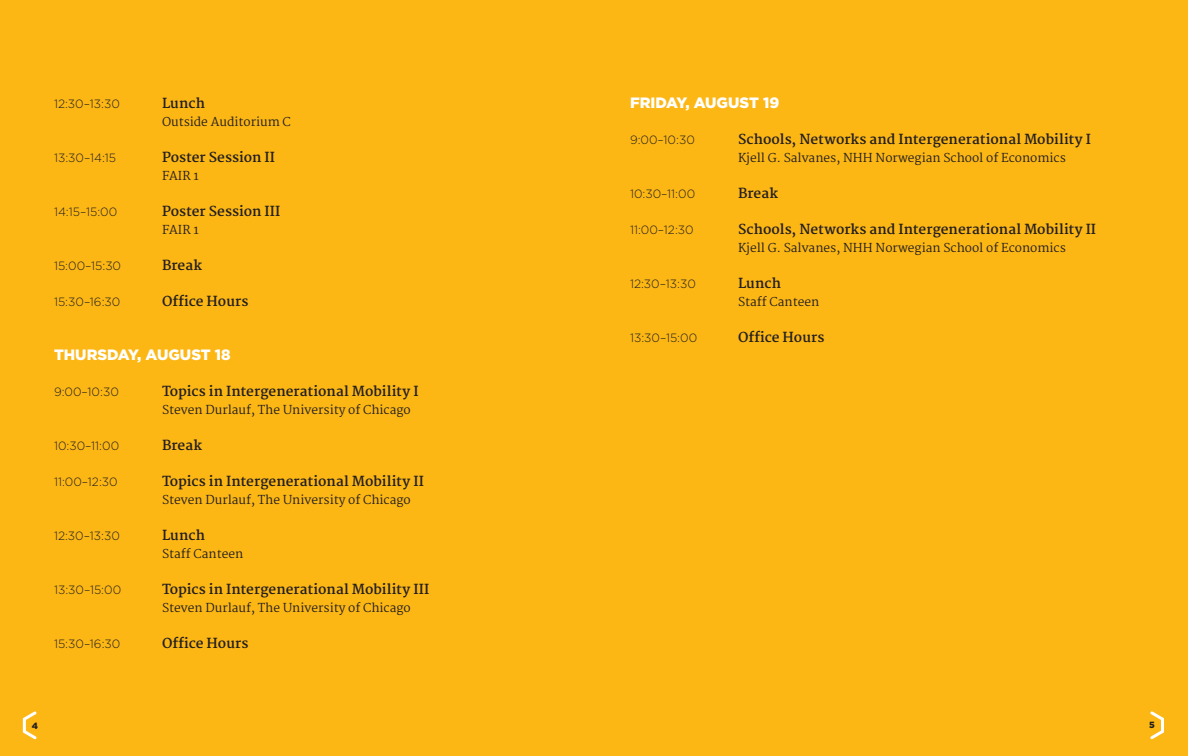
<style>
.page{position:relative;width:1188px;height:756px;background:#fdb714}
.page>*{position:absolute;margin:0;border:0;box-sizing:border-box;transform-origin:0 0}
.Body__Program-Date{font:900 15px "Gotham";color:#fff}
.Body__Program_Entry{font:700 13.5px "Martel";color:#231f20}
.Body__Program_Entry-2{font:12px "Martel";color:#231f20}
.Body__Program_Entry-3{font:300 12px "Gotham";color:#231f20}
.Page_number{font:900 9px "Gotham";color:#231f20}
</style>
<div class="page">
<svg style="left:1150px;top:711px;width:14px;height:29px"></svg>
<svg style="left:22px;top:711px;width:15px;height:29px"></svg>
<p class="Body__Program_Entry-3" style="left:54px;top:96px;width:67px">12:30–13:30</p>
<p class="Body__Program_Entry" style="left:162px;top:95px;width:45px">Lunch</p>
<p class="Body__Program_Entry-2" style="left:162px;top:115px;width:130px">Outside Auditorium C</p>
<p class="Body__Program_Entry-3" style="left:54px;top:150px;width:64px">13:30–14:15</p>
<p class="Body__Program_Entry" style="left:162px;top:149px;width:115px">Poster Session II</p>
<p class="Body__Program_Entry-2" style="left:162px;top:169px;width:39px">FAIR 1</p>
<p class="Body__Program_Entry-3" style="left:54px;top:204px;width:65px">14:15–15:00</p>
<p class="Body__Program_Entry" style="left:162px;top:203px;width:120px">Poster Session III</p>
<p class="Body__Program_Entry-2" style="left:162px;top:223px;width:39px">FAIR 1</p>
<p class="Body__Program_Entry-3" style="left:54px;top:258px;width:69px">15:00–15:30</p>
<p class="Body__Program_Entry" style="left:162px;top:257px;width:41px">Break</p>
<p class="Body__Program_Entry-3" style="left:54px;top:294px;width:68px">15:30–16:30</p>
<p class="Body__Program_Entry" style="left:162px;top:293px;width:88px">Office Hours</p>
<p class="Body__Program-Date" style="left:54px;top:344px;width:178px">THURSDAY, AUGUST 18</p>
<p class="Body__Program_Entry-3" style="left:54px;top:384px;width:66px">9:00–10:30</p>
<p class="Body__Program_Entry" style="left:162px;top:383px;width:258px">Topics in Intergenerational Mobility I</p>
<p class="Body__Program_Entry-2" style="left:162px;top:403px;width:250px">Steven Durlauf, The University of Chicago</p>
<p class="Body__Program_Entry-3" style="left:54px;top:438px;width:67px">10:30–11:00</p>
<p class="Body__Program_Entry" style="left:162px;top:437px;width:41px">Break</p>
<p class="Body__Program_Entry-3" style="left:54px;top:474px;width:65px">11:00–12:30</p>
<p class="Body__Program_Entry" style="left:162px;top:473px;width:263px">Topics in Intergenerational Mobility II</p>
<p class="Body__Program_Entry-2" style="left:162px;top:493px;width:250px">Steven Durlauf, The University of Chicago</p>
<p class="Body__Program_Entry-3" style="left:54px;top:528px;width:67px">12:30–13:30</p>
<p class="Body__Program_Entry" style="left:162px;top:527px;width:45px">Lunch</p>
<p class="Body__Program_Entry-2" style="left:162px;top:547px;width:83px">Staff Canteen</p>
<p class="Body__Program_Entry-3" style="left:54px;top:582px;width:69px">13:30–15:00</p>
<p class="Body__Program_Entry" style="left:162px;top:581px;width:269px">Topics in Intergenerational Mobility III</p>
<p class="Body__Program_Entry-2" style="left:162px;top:601px;width:250px">Steven Durlauf, The University of Chicago</p>
<p class="Body__Program_Entry-3" style="left:54px;top:636px;width:68px">15:30–16:30</p>
<p class="Body__Program_Entry" style="left:162px;top:635px;width:88px">Office Hours</p>
<p class="Body__Program-Date" style="left:630px;top:92px;width:151px">FRIDAY, AUGUST 19</p>
<p class="Body__Program_Entry-3" style="left:630px;top:132px;width:66px">9:00–10:30</p>
<p class="Body__Program_Entry" style="left:738px;top:131px;width:354px">Schools, Networks and Intergenerational Mobility I</p>
<p class="Body__Program_Entry-2" style="left:738px;top:151px;width:329px">Kjell G. Salvanes, NHH Norwegian School of Economics</p>
<p class="Body__Program_Entry-3" style="left:630px;top:186px;width:67px">10:30–11:00</p>
<p class="Body__Program_Entry" style="left:738px;top:185px;width:41px">Break</p>
<p class="Body__Program_Entry-3" style="left:630px;top:222px;width:65px">11:00–12:30</p>
<p class="Body__Program_Entry" style="left:738px;top:221px;width:360px">Schools, Networks and Intergenerational Mobility II</p>
<p class="Body__Program_Entry-2" style="left:738px;top:241px;width:329px">Kjell G. Salvanes, NHH Norwegian School of Economics</p>
<p class="Body__Program_Entry-3" style="left:630px;top:276px;width:67px">12:30–13:30</p>
<p class="Body__Program_Entry" style="left:738px;top:275px;width:45px">Lunch</p>
<p class="Body__Program_Entry-2" style="left:738px;top:295px;width:83px">Staff Canteen</p>
<p class="Body__Program_Entry-3" style="left:630px;top:330px;width:69px">13:30–15:00</p>
<p class="Body__Program_Entry" style="left:738px;top:329px;width:88px">Office Hours</p>
<p class="Page_number" style="left:32px;top:719px;width:8px">4</p>
<p class="Page_number" style="left:1149px;top:719px;width:7px">5</p>
</div>
